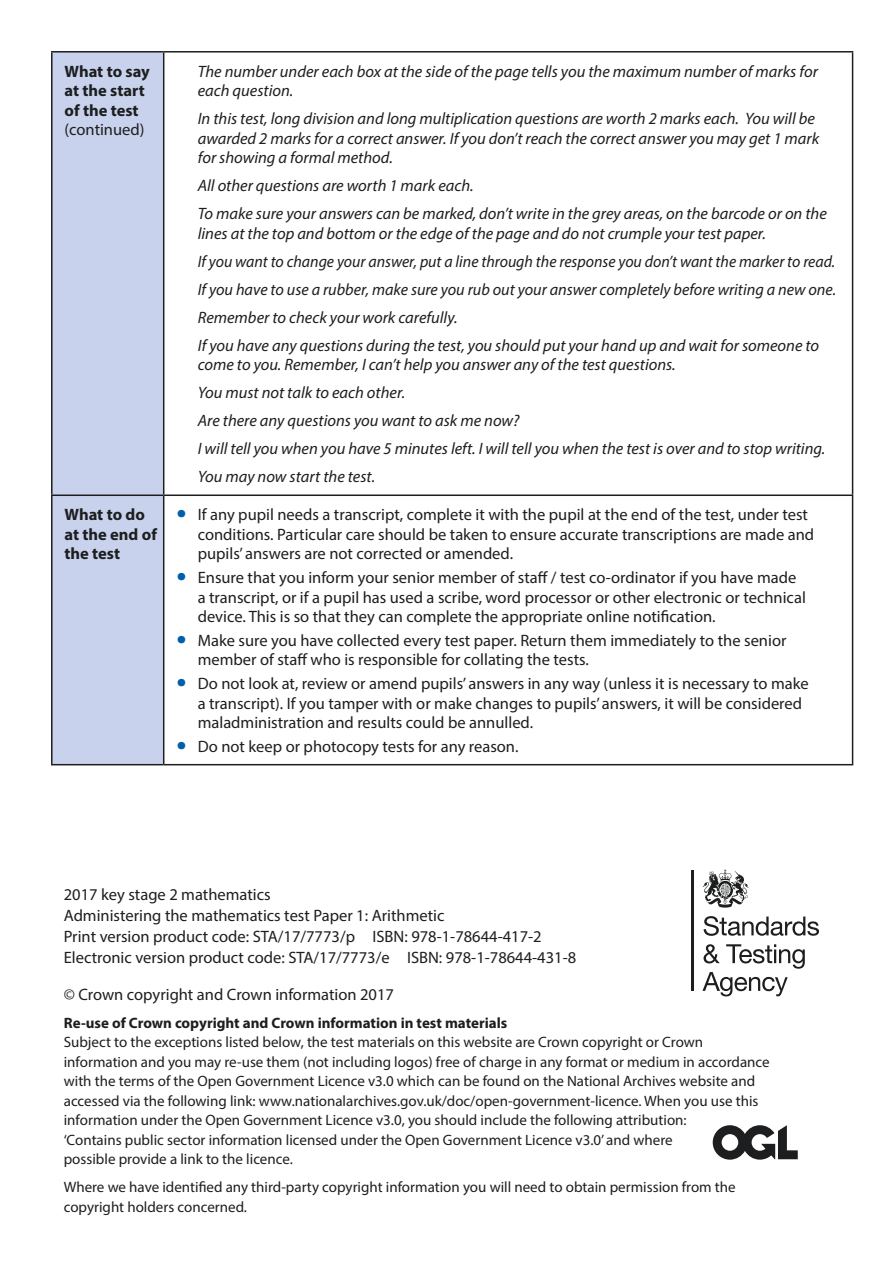
<style>
.page{position:relative;width:893px;height:1263px;background:#fff}
.page>*{position:absolute;margin:0;border:0;box-sizing:border-box;transform-origin:0 0}
.P__paragraph_text{font:16.5px/19.5px "Myriad Pro";color:#1d1e1f}
.Table_body_LEFT{font:italic 16.5px/19.5px "Myriad Pro";color:#1d1e1f}
.Table_body_LEFT-2{font:italic 16.5px "Myriad Pro";color:#1d1e1f;scale:.96 1}
.Table_body_LEFT-3{font:700 16.5px/19.5px "Myriad Pro";color:#1d1e1f}
.P__paragraph_text-2{font:15px/19.5px "Myriad Pro";color:#1d1e1f}
.s1{font-weight:400}
.s2{font-size:36px;color:#005faa}
.s3{font-weight:700}
</style>
<div class="page">
<svg style="left:713px;top:1125px;width:85px;height:35px"></svg>
<hr style="left:691px;top:870px;width:3px;height:120px;background:#1d1e1f">
<svg style="left:703px;top:870px;width:46px;height:37px"></svg>
<svg style="left:704px;top:916px;width:115px;height:20px"></svg>
<svg style="left:702px;top:944px;width:103px;height:52px"></svg>
<div style="left:53px;top:53px;width:110px;height:711px;background:#c8d2ec"></div>
<hr style="left:51px;top:51px;width:113px;height:2px;background:#1d1e1f">
<hr style="left:51px;top:53px;width:2px;height:441px;background:#1d1e1f">
<hr style="left:164px;top:51px;width:689px;height:2px;background:#1d1e1f">
<hr style="left:163px;top:53px;width:1px;height:441px;background:#1d1e1f">
<hr style="left:852px;top:53px;width:1px;height:441px;background:#1d1e1f">
<hr style="left:51px;top:494px;width:113px;height:2px;background:#1d1e1f">
<hr style="left:51px;top:496px;width:2px;height:268px;background:#1d1e1f">
<hr style="left:164px;top:494px;width:689px;height:2px;background:#1d1e1f">
<hr style="left:163px;top:496px;width:1px;height:268px;background:#1d1e1f">
<hr style="left:852px;top:496px;width:1px;height:268px;background:#1d1e1f">
<hr style="left:51px;top:764px;width:113px;height:1px;background:#1d1e1f">
<hr style="left:164px;top:764px;width:689px;height:1px;background:#1d1e1f">
<p class="Table_body_LEFT-3" style="left:65px;top:61px;width:87px">What to say at the start of the test <span class="s1">(continued)</span></p>
<p class="Table_body_LEFT" style="left:198px;top:61px;width:622px">The number under each box at the side of the page tells you the maximum number of marks for each question.</p>
<p class="Table_body_LEFT" style="left:198px;top:109px;width:623px">In this test, long division and long multiplication questions are worth 2 marks each. You will be awarded 2 marks for a correct answer. If you don’t reach the correct answer you may get 1 mark for showing a formal method.</p>
<p class="Table_body_LEFT" style="left:198px;top:176px;width:277px">All other questions are worth 1 mark each.</p>
<p class="Table_body_LEFT" style="left:198px;top:204px;width:631px">To make sure your answers can be marked, don’t write in the grey areas, on the barcode or on the lines at the top and bottom or the edge of the page and do not crumple your test paper.</p>
<p class="Table_body_LEFT-2" style="left:198px;top:251px;width:665px">If you want to change your answer, put a line through the response you don’t want the marker to read.</p>
<p class="Table_body_LEFT" style="left:198px;top:279px;width:640px">If you have to use a rubber, make sure you rub out your answer completely before writing a new one.</p>
<p class="Table_body_LEFT" style="left:198px;top:307px;width:261px">Remember to check your work carefully.</p>
<p class="Table_body_LEFT" style="left:198px;top:335px;width:623px">If you have any questions during the test, you should put your hand up and wait for someone to come to you. Remember, I can’t help you answer any of the test questions.</p>
<p class="Table_body_LEFT" style="left:198px;top:383px;width:209px">You must not talk to each other.</p>
<p class="Table_body_LEFT" style="left:198px;top:411px;width:323px">Are there any questions you want to ask me now?</p>
<p class="Table_body_LEFT" style="left:198px;top:439px;width:629px">I will tell you when you have 5 minutes left. I will tell you when the test is over and to stop writing.</p>
<p class="Table_body_LEFT" style="left:198px;top:467px;width:179px">You may now start the test.</p>
<p class="Table_body_LEFT-3" style="left:65px;top:504px;width:94px">What to do at the end of the test</p>
<p class="P__paragraph_text" style="left:198px;top:505px;width:618px;text-indent:-21px"><span class="s2">•</span> If any pupil needs a transcript, complete it with the pupil at the end of the test, under test conditions. Particular care should be taken to ensure accurate transcriptions are made and pupils’ answers are not corrected or amended.</p>
<p class="P__paragraph_text" style="left:198px;top:568px;width:610px;text-indent:-21px"><span class="s2">•</span> Ensure that you inform your senior member of staff / test co-ordinator if you have made a transcript, or if a pupil has used a scribe, word processor or other electronic or technical device. This is so that they can complete the appropriate online notification.</p>
<p class="P__paragraph_text" style="left:198px;top:630px;width:590px;text-indent:-21px"><span class="s2">•</span> Make sure you have collected every test paper. Return them immediately to the senior member of staff who is responsible for collating the tests.</p>
<p class="P__paragraph_text" style="left:198px;top:674px;width:612px;text-indent:-21px"><span class="s2">•</span> Do not look at, review or amend pupils’ answers in any way (unless it is necessary to make a transcript). If you tamper with or make changes to pupils’ answers, it will be considered maladministration and results could be annulled.</p>
<p class="P__paragraph_text" style="left:176px;top:736px;width:344px"><span class="s2">•</span> Do not keep or photocopy tests for any reason.</p>
<p class="P__paragraph_text" style="left:64px;top:884px;width:514px;line-height:21px">2017 key stage 2 mathematics<br>Administering the mathematics test Paper 1: Arithmetic<br>Print version product code: STA/17/7773/p ISBN: 978-1-78644-417-2<br>Electronic version product code: STA/17/7773/e ISBN: 978-1-78644-431-8</p>
<p class="P__paragraph_text" style="left:64px;top:984px;width:332px">© Crown copyright and Crown information 2017</p>
<p class="P__paragraph_text-2" style="left:64px;top:1013px;width:707px"><span class="s3">Re-use of Crown copyright and Crown information in test materials<br></span>Subject to the exceptions listed below, the test materials on this website are Crown copyright or Crown information and you may re-use them (not including logos) free of charge in any format or medium in accordance with the terms of the Open Government Licence v3.0 which can be found on the National Archives website and accessed via the following link: www.nationalarchives.gov.uk/doc/open-government-licence. When you use this information under the Open Government Licence v3.0, you should include the following attribution:<br>‘Contains public sector information licensed under the Open Government Licence v3.0’ and where<br>possible provide a link to the licence.</p>
<p class="P__paragraph_text-2" style="left:64px;top:1177px;width:673px">Where we have identified any third-party copyright information you will need to obtain permission from the copyright holders concerned.</p>
</div>
